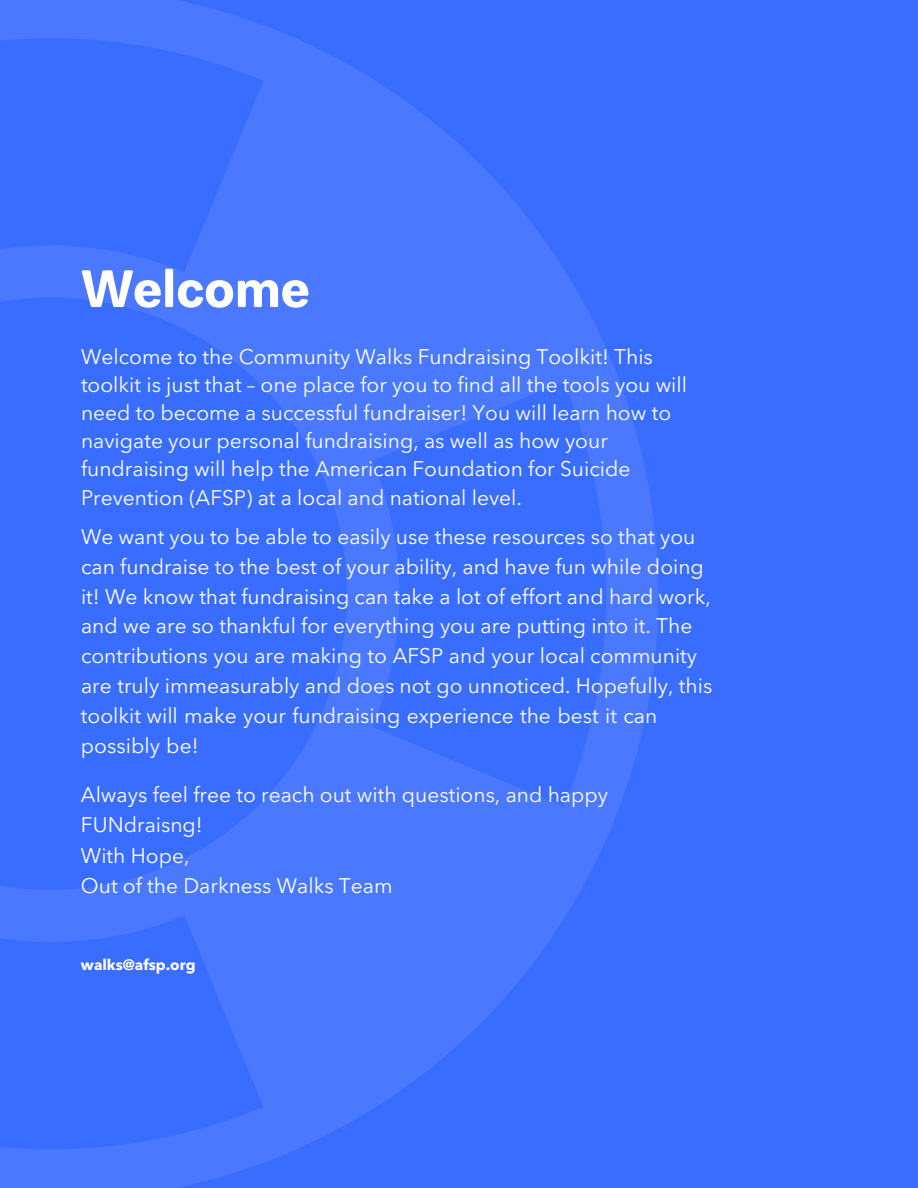
<style>
.page{position:relative;width:918px;height:1188px;background:#396dff}
.page>*{position:absolute;margin:0;border:0;box-sizing:border-box;transform-origin:0 0}
.t1{font:700 52.5px "Paul Grotesk Soft";color:#fff}
.t2{font:21px/29.8px "Avenir Next LT Pro";color:#fff}
.t3{font:700 15px "Avenir Next LT Pro";color:#fff}
</style>
<div class="page">
<div style="left:0;top:0;width:667px;height:1188px;background:linear-gradient(to right,#3e71ff,#4173ff)"></div>
<h1 class="t1" style="left:81px;top:259px;width:230px">Welcome</h1>
<p class="t2" style="left:81px;top:344px;width:608px;line-height:28.2px">Welcome to the Community Walks Fundraising Toolkit! This toolkit is just that – one place for you to find all the tools you will need to become a successful fundraiser! You will learn how to navigate your personal fundraising, as well as how your fundraising will help the American Foundation for Suicide Prevention (AFSP) at a local and national level.</p>
<p class="t2" style="left:81px;top:524px;width:633px">We want you to be able to easily use these resources so that you can fundraise to the best of your ability, and have fun while doing it! We know that fundraising can take a lot of effort and hard work, and we are so thankful for everything you are putting into it. The contributions you are making to AFSP and your local community are truly immeasurably and does not go unnoticed. Hopefully, this toolkit will make your fundraising experience the best it can possibly be!</p>
<p class="t2" style="left:81px;top:782px;width:529px;line-height:30.3px">Always feel free to reach out with questions, and happy<br>FUNdraisng!<br>With Hope,<br>Out of the Darkness Walks Team</p>
<p class="t3" style="left:81px;top:959px;width:116px">walks@afsp.org</p>
</div>
